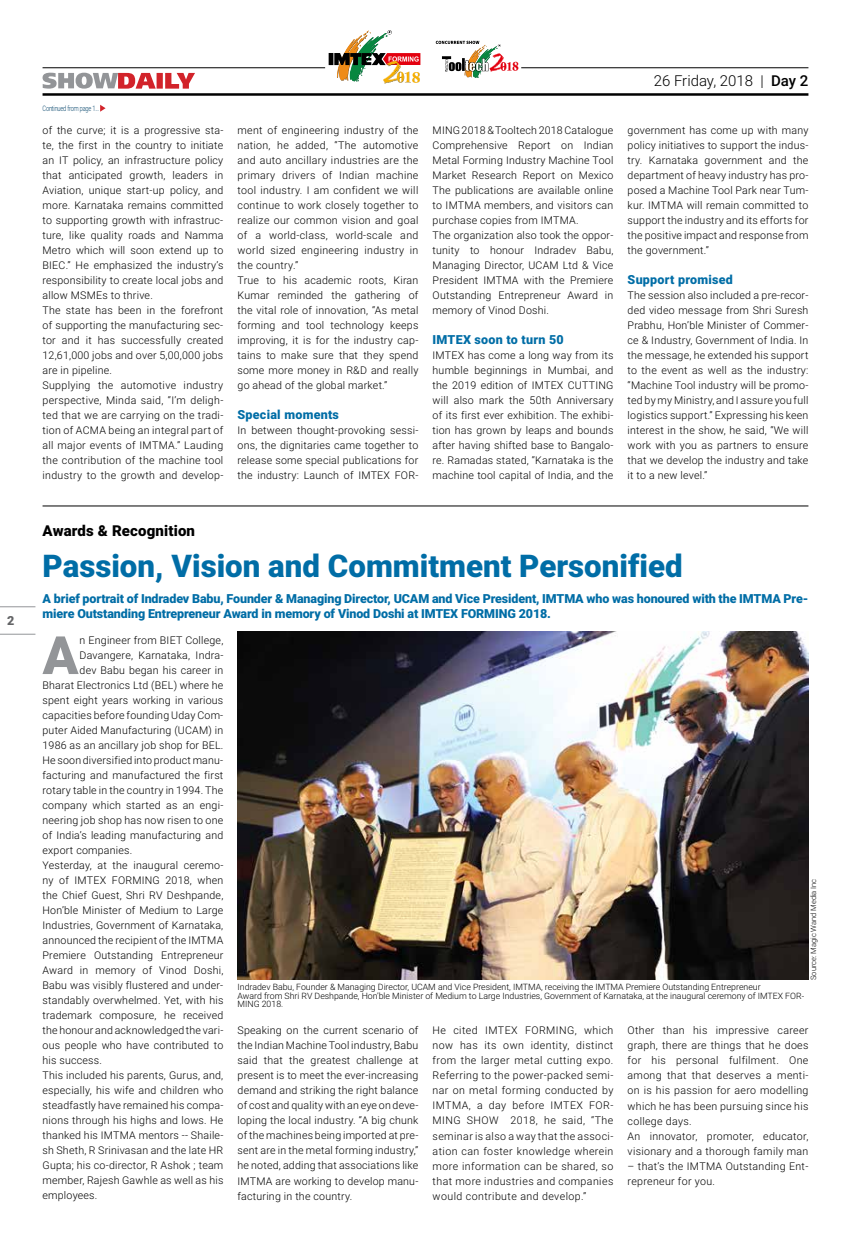
<style>
.page{position:relative;width:851px;height:1241px;background:#fff}
.page>*{position:absolute;margin:0;border:0;box-sizing:border-box;transform-origin:0 0}
.t1{font:900 52.88px "Roboto";color:#939598}
.t2{font:900 31.25px "Roboto";color:#006da6}
.t3{font:300 15px "Roboto";color:#000}
.t4{font:900 15px "Roboto";letter-spacing:.01em;color:#000}
.t5{font:900 12.5px/15px "Roboto";letter-spacing:-.01em;color:#006da6}
.t6{font:900 12.5px "Roboto";letter-spacing:.02em;color:#006da6}
.t7{font:900 12.5px "Roboto";color:#636466}
.t8{font:300 10.62px/15px "Roboto";letter-spacing:.02em;color:#000;text-align:justify}
.t9{font:300 8.75px/8.8px "Roboto";color:#000}
.t10{font:300 7.5px "Roboto";color:#000}
.t11{font:300 7.5px "Roboto";letter-spacing:-.03em;color:#004269;scale:.75 1}
.s1{font-weight:500}
</style>
<div class="page">
<hr style="left:0;top:606px;width:35px;height:1px;background:#939598">
<hr style="left:0;top:633px;width:35px;height:1px;background:#939598">
<hr style="left:43px;top:93px;width:765px;height:3px;background:#000">
<svg style="left:43px;top:73px;width:152px;height:16px"></svg>
<hr style="left:521px;top:67px;width:287px;height:1px;background:#000">
<hr style="left:43px;top:67px;width:282px;height:1px;background:#000">
<svg style="left:328px;top:30px;width:92px;height:53px"></svg>
<svg style="left:435px;top:41px;width:83px;height:37px"></svg>
<svg style="left:100px;top:105px;width:5px;height:7px"></svg>
<img style="left:237px;top:631px;width:571px;height:348px">
<hr style="left:43px;top:505px;width:765px;height:1px;background:#000">
<p class="t7" style="left:7px;top:612px;width:9px">2</p>
<p class="t11" style="left:43px;top:103px;width:77px">Continued from page 1...</p>
<p class="t8" style="left:43px;top:122px;width:182px;text-align:left">of the curve; it is a progressive sta&shy;te, the first in the country to initiate an IT policy, an infrastructure policy that anticipated growth, leaders in Aviation, unique start-up policy, and more. Karnataka remains committed to supporting growth with infrastruc&shy;ture, like quality roads and Namma Metro which will soon extend up to BIEC.” He emphasized the industry’s responsibility to create local jobs and allow MSMEs to thrive.<br>The state has been in the forefront of supporting the manufacturing sec&shy;tor and it has successfully created 12,61,000 jobs and over 5,00,000 jobs are in pipeline.<br>Supplying the automotive industry perspective, Minda said, “I’m deligh&shy;ted that we are carrying on the tradi&shy;tion of ACMA being an integral part of all major events of IMTMA.” Lauding the contribution of the machine tool industry to the growth and develop-</p>
<p class="t8" style="left:237px;top:122px;width:182px;text-align:left">ment of engineering industry of the nation, he added, “The automotive and auto ancillary industries are the primary drivers of Indian machine tool industry. I am confident we will continue to work closely together to realize our common vision and goal of a world-class, world-scale and world sized engineering industry in the country.”<br>True to his academic roots, Kiran Kumar reminded the gathering of the vital role of innovation, “As metal forming and tool technology keeps improving, it is for the industry cap&shy;tains to make sure that they spend some more money in R&amp;D and really go ahead of the global market.”</p>
<p class="t6" style="left:237px;top:405px;width:103px">Special moments</p>
<p class="t8" style="left:237px;top:422px;width:182px">In between thought-provoking sessi&shy;ons, the dignitaries came together to release some special publications for the industry: Launch of IMTEX FOR-</p>
<p class="t8" style="left:432px;top:122px;width:182px;text-align:left">MING 2018 &amp; Tooltech 2018 Catalogue Comprehensive Report on Indian Metal Forming Industry Machine Tool Market Research Report on Mexico The publications are available online to IMTMA members, and visitors can purchase copies from IMTMA.<br>The organization also took the oppor&shy;tunity to honour Indradev Babu, Managing Director, UCAM Ltd &amp; Vice President IMTMA with the Premiere Outstanding Entrepreneur Award in memory of Vinod Doshi.</p>
<p class="t6" style="left:432px;top:330px;width:133px">IMTEX soon to turn 50</p>
<p class="t8" style="left:432px;top:347px;width:182px">IMTEX has come a long way from its humble beginnings in Mumbai, and the 2019 edition of IMTEX CUTTING will also mark the 50th Anniversary of its first ever exhibition. The exhibi&shy;tion has grown by leaps and bounds after having shifted base to Bangalo&shy;re. Ramadas stated, “Karnataka is the machine tool capital of India, and the</p>
<h3 class="t3" style="left:653px;top:70px;width:156px">26 Friday, 2018 | <span class="s1">Day 2</span></h3>
<p class="t8" style="left:627px;top:122px;width:182px">government has come up with many policy initiatives to support the indus&shy;try. Karnataka government and the department of heavy industry has pro&shy;posed a Machine Tool Park near Tum&shy;kur. IMTMA will remain committed to support the industry and its efforts for the positive impact and response from the government.”</p>
<p class="t6" style="left:627px;top:270px;width:107px">Support promised</p>
<p class="t8" style="left:627px;top:287px;width:182px">The session also included a pre-recor&shy;ded video message from Shri Suresh Prabhu, Hon’ble Minister of Commer&shy;ce &amp; Industry, Government of India. In the message, he extended his support to the event as well as the industry: “Machine Tool industry will be promo&shy;ted by my Ministry, and I assure you full logistics support.” Expressing his keen interest in the show, he said, “We will work with you as partners to ensure that we develop the industry and take it to a new level.”</p>
<h3 class="t4" style="left:43px;top:520px;width:154px">Awards &amp; Recognition</h3>
<h2 class="t2" style="left:43px;top:543px;width:641px">Passion, Vision and Commitment Personified</h2>
<p class="t5" style="left:43px;top:590px;width:767px">A brief portrait of Indradev Babu, Founder &amp; Managing Director, UCAM and Vice President, IMTMA who was honoured with the IMTMA Pre&shy;miere Outstanding Entrepreneur Award in memory of Vinod Doshi at IMTEX FORMING 2018.</p>
<h1 class="t1" style="left:43px;top:618px;width:37px">A</h1>
<p class="t8" style="left:80px;top:632px;width:145px">n Engineer from BIET College,</p>
<p class="t8" style="left:80px;top:647px;width:145px">Davangere, Karnataka, Indra-</p>
<p class="t8" style="left:80px;top:662px;width:145px">dev Babu began his career in</p>
<p class="t8" style="left:43px;top:677px;width:182px">Bharat Electronics Ltd (BEL) where he</p>
<p class="t8" style="left:43px;top:692px;width:182px">spent eight years working in various</p>
<p class="t8" style="left:43px;top:707px;width:182px">capacities before founding Uday Com-</p>
<p class="t8" style="left:43px;top:722px;width:182px">puter Aided Manufacturing (UCAM) in</p>
<p class="t8" style="left:43px;top:737px;width:182px">1986 as an ancillary job shop for BEL.</p>
<p class="t8" style="left:43px;top:752px;width:182px">He soon diversified into product manu-</p>
<p class="t8" style="left:43px;top:767px;width:182px">facturing and manufactured the first</p>
<p class="t8" style="left:43px;top:782px;width:182px">rotary table in the country in 1994. The</p>
<p class="t8" style="left:43px;top:797px;width:182px">company which started as an engi-</p>
<p class="t8" style="left:43px;top:812px;width:182px">neering job shop has now risen to one</p>
<p class="t8" style="left:43px;top:827px;width:182px">of India’s leading manufacturing and</p>
<p class="t8" style="left:43px;top:842px;width:91px">export companies.</p>
<p class="t8" style="left:43px;top:857px;width:182px">Yesterday, at the inaugural ceremo-</p>
<p class="t8" style="left:43px;top:872px;width:182px">ny of IMTEX FORMING 2018, when</p>
<p class="t8" style="left:43px;top:887px;width:182px">the Chief Guest, Shri RV Deshpande,</p>
<p class="t8" style="left:43px;top:902px;width:182px">Hon’ble Minister of Medium to Large</p>
<p class="t8" style="left:43px;top:917px;width:182px">Industries, Government of Karnataka,</p>
<p class="t8" style="left:43px;top:932px;width:182px">announced the recipient of the IMTMA</p>
<p class="t8" style="left:43px;top:947px;width:182px">Premiere Outstanding Entrepreneur</p>
<p class="t8" style="left:43px;top:962px;width:182px">Award in memory of Vinod Doshi,</p>
<p class="t8" style="left:43px;top:977px;width:182px">Babu was visibly flustered and under-</p>
<p class="t8" style="left:43px;top:992px;width:182px">standably overwhelmed. Yet, with his</p>
<p class="t8" style="left:43px;top:1007px;width:182px">trademark composure, he received</p>
<p class="t8" style="left:43px;top:1022px;width:182px">the honour and acknowledged the vari-</p>
<p class="t8" style="left:43px;top:1037px;width:182px">ous people who have contributed to</p>
<p class="t8" style="left:43px;top:1052px;width:61px">his success.</p>
<p class="t8" style="left:43px;top:1067px;width:182px">This included his parents, Gurus, and,</p>
<p class="t8" style="left:43px;top:1082px;width:182px">especially, his wife and children who</p>
<p class="t8" style="left:43px;top:1097px;width:182px">steadfastly have remained his compa-</p>
<p class="t8" style="left:43px;top:1112px;width:182px">nions through his highs and lows. He</p>
<p class="t8" style="left:43px;top:1127px;width:182px">thanked his IMTMA mentors -- Shaile-</p>
<p class="t8" style="left:43px;top:1142px;width:182px">sh Sheth, R Srinivasan and the late HR</p>
<p class="t8" style="left:43px;top:1157px;width:182px">Gupta; his co-director, R Ashok ; team</p>
<p class="t8" style="left:43px;top:1172px;width:182px">member, Rajesh Gawhle as well as his</p>
<p class="t8" style="left:43px;top:1187px;width:56px">employees.</p>
<p class="t10" style="left:808px;top:979px;width:103px;rotate:-90deg">Source: Magic Wand Media Inc</p>
<p class="t9" style="left:237px;top:981px;width:568px">Indradev Babu, Founder &amp; Managing Director, UCAM and Vice President, IMTMA, receiving the IMTMA Premiere Outstanding Entrepreneur<br>Award from Shri RV Deshpande, Hon’ble Minister of Medium to Large Industries, Government of Karnataka, at the inaugural ceremony of IMTEX FOR-<br>MING 2018.</p>
<p class="t8" style="left:237px;top:1022px;width:182px">Speaking on the current scenario of the Indian Machine Tool industry, Babu said that the greatest challenge at present is to meet the ever-increasing demand and striking the right balance of cost and quality with an eye on deve&shy;loping the local industry. “A big chunk of the machines being imported at pre&shy;sent are in the metal forming industry,” he noted, adding that associations like IMTMA are working to develop manu&shy;facturing in the country.</p>
<p class="t8" style="left:432px;top:1022px;width:182px">He cited IMTEX FORMING, which now has its own identity, distinct from the larger metal cutting expo.<br>Referring to the power-packed semi&shy;nar on metal forming conducted by IMTMA, a day before IMTEX FOR-MING show</p>
<p class="t8" style="left:432px;top:1112px;width:182px;text-indent:78px">2018, he said, “The seminar is also a way that the associ&shy;ation can foster knowledge wherein more information can be shared, so that more industries and companies would contribute and develop.”</p>
<p class="t8" style="left:627px;top:1022px;width:182px;text-align:left">Other than his impressive career graph, there are things that he does for his personal fulfilment. One among that that deserves a menti&shy;on is his passion for aero modelling which he has been pursuing since his college days.<br>An innovator, promoter, educator, visionary and a thorough family man</p>
<p class="t8" style="left:627px;top:1157px;width:182px">– that’s the IMTMA Outstanding Ent&shy;repreneur for you.</p>
</div>
